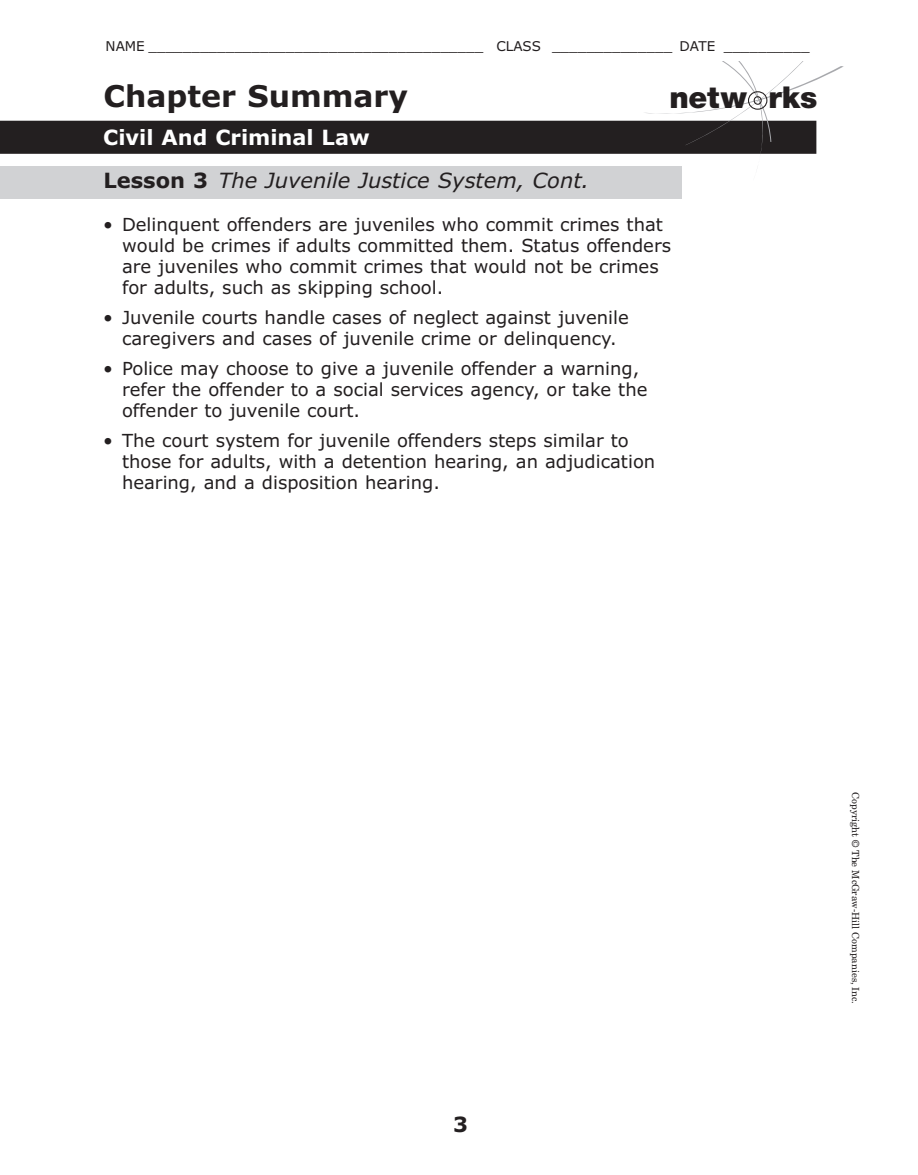
<style>
.page{position:relative;width:918px;height:1175px;background:#fff}
.page>*{position:absolute;margin:0;border:0;box-sizing:border-box;transform-origin:0 0}
.t1{font:900 30.15px "Helvetica Neue LT Std";color:#231f20}
.t2{font:700 30px "Verdana";color:#231f20}
.t3{font:italic 21px/43.7px "Verdana";color:#231f20}
.t4{font:700 21px "Verdana";color:#231f20}
.t5{font:18px/21px "Verdana";color:#231f20}
.t6{font:13.5px "Verdana";color:#231f20}
.t7{font:9.75px "New Century Schlbk LT Std";color:#231f20}
.s1{font-weight:700;font-style:normal;color:#fff}
.s2{font-weight:700;font-style:normal}
</style>
<div class="page">
<div style="left:0;top:121px;width:816px;height:33px;background:#231f20"></div>
<svg style="left:643px;top:62px;width:201px;height:92px"></svg>
<div style="left:0;top:166px;width:682px;height:32px;background:#d1d2d4"></div>
<p class="t6" style="left:106px;top:40px;width:706px">NAME _______________________________________ CLASS ______________ DATE __________</p>
<h2 class="t2" style="left:104px;top:84px;width:306px">Chapter Summary</h2>
<h1 class="t1" style="left:669px;top:80px;width:150px">netw rks</h1>
<p class="t3" style="left:103px;top:116px;width:488px"><span class="s1">Civil And Criminal Law<br></span><span class="s2">Lesson 3</span> The Juvenile Justice System, Cont.</p>
<p class="t5" style="left:122px;top:215px;width:551px;text-indent:-19px">• Delinquent offenders are juveniles who commit crimes that would be crimes if adults committed them. Status offenders are juveniles who commit crimes that would not be crimes for adults, such as skipping school.</p>
<p class="t5" style="left:103px;top:308px;width:527px;text-align:center">• Juvenile courts handle cases of neglect against juvenile caregivers and cases of juvenile crime or delinquency.</p>
<p class="t5" style="left:122px;top:359px;width:527px;text-indent:-19px">• Police may choose to give a juvenile offender a warning, refer the offender to a social services agency, or take the offender to juvenile court.</p>
<p class="t5" style="left:122px;top:431px;width:535px;text-indent:-19px">• The court system for juvenile offenders steps similar to those for adults, with a detention hearing, an adjudication hearing, and a disposition hearing.</p>
<p class="t4" style="left:453px;top:1116px;width:16px">3</p>
<p class="t7" style="left:859px;top:792px;width:214px;rotate:90deg">Copyright © The McGraw-Hill Companies, Inc.</p>
</div>
